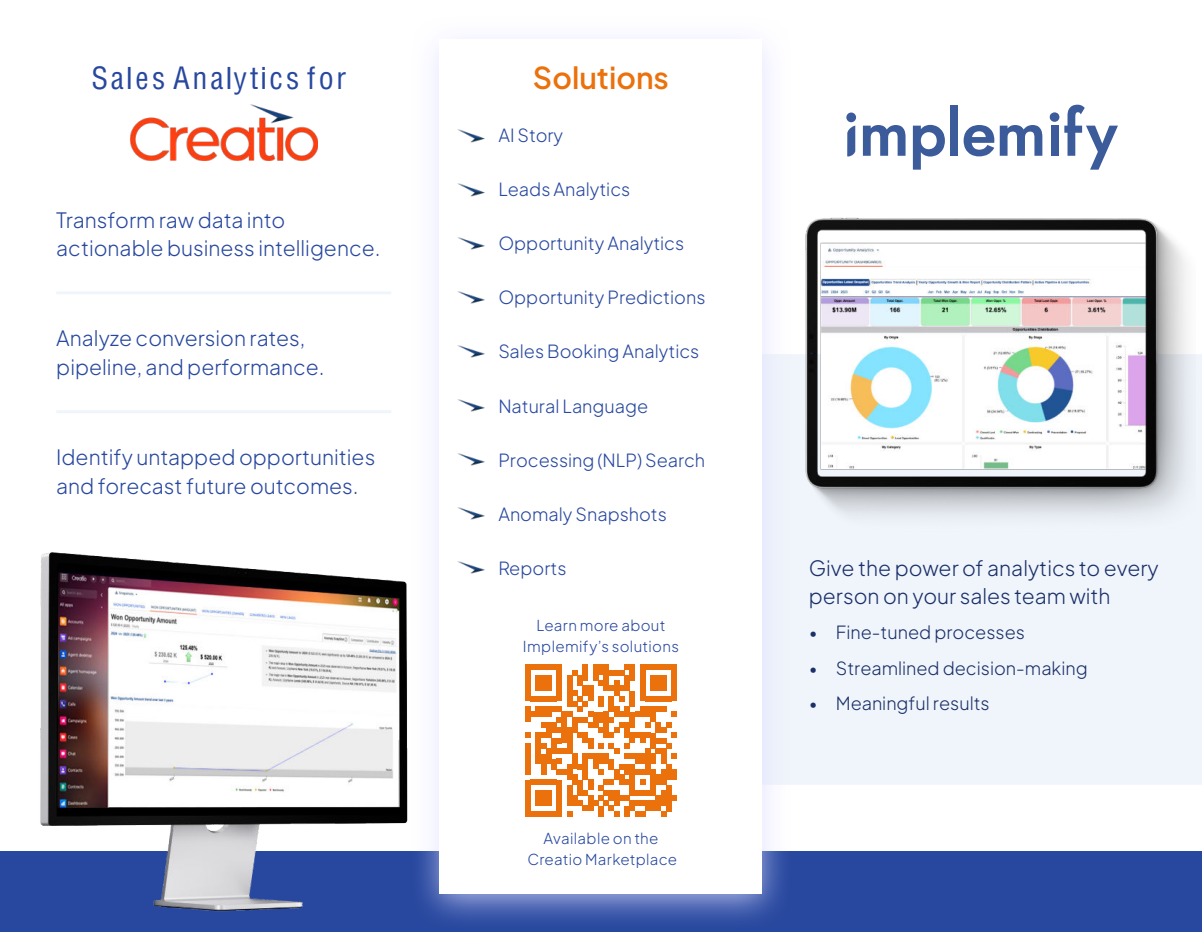
<style>
.page{position:relative;width:1202px;height:932px;background:#fff}
.page>*{position:absolute;margin:0;border:0;box-sizing:border-box;transform-origin:0 0}
.t1{font:30px "Helvetica LTMM 1 1000";letter-spacing:.1em;color:#28489f}
.t2{font:600 30px "Plus Jakarta Sans";color:#eb710c}
.t3{font:300 21px/28.5px "Plus Jakarta Sans";color:#28489f}
.t4{font:300 21px/28.5px "Plus Jakarta Sans";color:#1b3069}
.t5{font:300 18px "Plus Jakarta Sans";color:#28489f}
.t6{font:300 18px "Plus Jakarta Sans";color:#1b3069}
.t7{font:300 15px/21px "Plus Jakarta Sans";letter-spacing:.025em;color:#28489f;text-align:center}
.s1{font-family:"Helvetica LTMM 1 600"}
</style>
<div class="page">
<div style="left:0;top:851px;width:1202px;height:81px;background:#28489f"></div>
<div style="left:793px;top:354px;width:409px;height:430px;background:#f0f5fb"></div>
<div style="left:409px;top:15px;width:384px;height:915px;background:#dbdbff;opacity:.75"></div>
<div style="left:439px;top:39px;width:323px;height:854px;background:#fff"></div>
<div style="left:950px;top:105px;width:8px;height:51px;background:#3b5b9a"></div>
<svg style="left:913px;top:125px;width:32px;height:45px"></svg>
<svg style="left:847px;top:125px;width:8px;height:31px"></svg>
<svg style="left:863px;top:125px;width:42px;height:31px"></svg>
<div style="left:846px;top:112px;width:10px;height:10px;background:#3b5b9a;border-radius:50%"></div>
<svg style="left:1049px;top:105px;width:69px;height:65px"></svg>
<svg style="left:963px;top:125px;width:79px;height:31px"></svg>
<div style="left:1050px;top:126px;width:8px;height:30px;background:#3b5b9a"></div>
<svg style="left:525px;top:664px;width:152px;height:152px"></svg>
<hr style="left:56px;top:291px;width:335px;height:3px;background:#f0f5fb">
<hr style="left:56px;top:410px;width:335px;height:3px;background:#f0f5fb">
<img style="left:458px;top:130px;width:26px;height:12px">
<img style="left:458px;top:184px;width:26px;height:12px">
<img style="left:458px;top:238px;width:26px;height:12px">
<img style="left:457px;top:291px;width:27px;height:13px">
<img style="left:457px;top:345px;width:27px;height:13px">
<img style="left:457px;top:399px;width:27px;height:13px">
<img style="left:457px;top:453px;width:27px;height:12px">
<img style="left:457px;top:507px;width:27px;height:12px">
<img style="left:457px;top:561px;width:27px;height:12px">
<img style="left:762px;top:206px;width:433px;height:355px">
<img style="left:130px;top:105px;width:187px;height:55px">
<img style="left:40px;top:543px;width:378px;height:387px">
<h1 class="t1" style="left:91px;top:66px;width:256px">Sa<span class="s1">l</span>es Ana<span class="s1">l</span>yt<span class="s1">i</span>cs for</h1>
<p class="t3" style="left:56px;top:203px;width:326px">Transform raw data into actionable business intelligence.</p>
<p class="t3" style="left:56px;top:322px;width:270px">Analyze conversion rates, pipeline, and performance.</p>
<p class="t3" style="left:56px;top:441px;width:320px">Identify untapped opportunities and forecast future outcomes.</p>
<h1 class="t2" style="left:533px;top:61px;width:137px">Solutions</h1>
<p class="t5" style="left:498px;top:121px;width:66px">AI Story</p>
<p class="t5" style="left:498px;top:175px;width:133px">Leads Analytics</p>
<p class="t5" style="left:498px;top:229px;width:187px">Opportunity Analytics</p>
<p class="t5" style="left:498px;top:283px;width:209px">Opportunity Predictions</p>
<p class="t5" style="left:498px;top:337px;width:203px">Sales Booking Analytics</p>
<p class="t5" style="left:498px;top:391px;width:151px">Natural Language</p>
<p class="t5" style="left:498px;top:445px;width:208px">Processing (NLP) Search</p>
<p class="t5" style="left:498px;top:499px;width:170px">Anomaly Snapshots</p>
<p class="t5" style="left:498px;top:553px;width:70px">Reports</p>
<p class="t7" style="left:523px;top:613px;width:158px">Learn more about<br>Implemify’s solutions</p>
<p class="t7" style="left:527px;top:826px;width:151px">Available on the<br>Creatio Marketplace</p>
<p class="t4" style="left:808px;top:551px;width:351px">Give the power of analytics to every person on your sales team with</p>
<p class="t6" style="left:808px;top:625px;width:218px">• Fine-tuned processes</p>
<p class="t6" style="left:808px;top:661px;width:280px">• Streamlined decision-making</p>
<p class="t6" style="left:808px;top:696px;width:182px">• Meaningful results</p>
</div>
